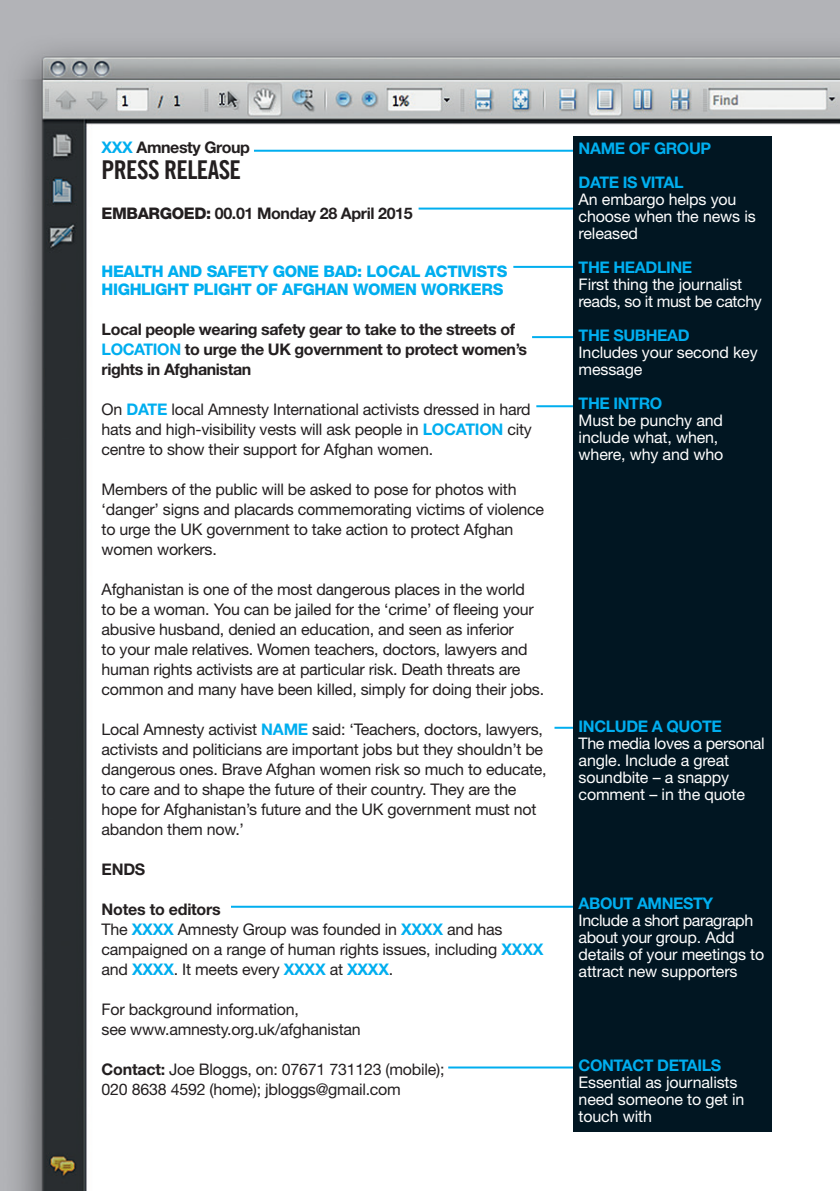
<style>
.page{position:relative;width:840px;height:1191px;background:#fff}
.page>*{position:absolute;margin:0;border:0;box-sizing:border-box;transform-origin:0 0}
.t1{font:26px "Amnesty Trade Gothic Bd Cn 20";letter-spacing:-.025em;color:#231f20}
.t2{font:16px/20px "Helvetica Neue LT Pro";letter-spacing:-.015em;color:#231f20}
.t3{font:16px/17px "Helvetica Neue LT Pro";letter-spacing:-.01em;color:#fff}
.t4{font:700 16px/20px "Helvetica Neue LT Pro";letter-spacing:-.025em;color:#231f20}
.t5{font:700 16px/34px "Helvetica Neue LT Pro";letter-spacing:-.025em;color:#00aeef}
.t6{font:800 16px/18px "Helvetica Neue LT Pro";letter-spacing:-.025em;color:#00aeef}
.s1{color:#00aeef}
.s2{font-weight:800}
.s3{font-weight:700;color:#00aeef}
.s4{font-weight:700}
</style>
<div class="page">
<div style="left:0;top:0;width:839px;height:1191px;background:#b2b3b7"></div>
<img style="left:17px;top:47px;width:822px;height:1144px">
<hr style="left:254px;top:150px;width:318px;height:2px;background:#00aeef">
<hr style="left:513px;top:266px;width:59px;height:2px;background:#00aeef">
<hr style="left:531px;top:336px;width:41px;height:2px;background:#00aeef">
<hr style="left:448px;top:1066px;width:124px;height:2px;background:#00aeef">
<hr style="left:536px;top:405px;width:36px;height:2px;background:#00aeef">
<svg style="left:554px;top:727px;width:18px;height:2px"></svg>
<hr style="left:231px;top:905px;width:341px;height:2px;background:#00aeef">
<hr style="left:418px;top:207px;width:154px;height:2px;background:#00aeef">
<div style="left:572px;top:137px;width:199px;height:995px;background:#011622"></div>
<p class="t4" style="left:101px;top:137px;width:150px"><span class="s1">XXX</span> Amnesty Group</p>
<h1 class="t1" style="left:101px;top:154px;width:141px">PRESS RELEASE</h1>
<p class="t4" style="left:101px;top:203px;width:312px"><span class="s2">EMBARGOED:</span> 00.01 Monday 28 April 2015</p>
<p class="t6" style="left:101px;top:262px;width:407px">HEALTH AND SAFETY GONE BAD: LOCAL ACTIVISTS<br>HIGHLIGHT PLIGHT OF AFGHAN WOMEN WORKERS</p>
<p class="t4" style="left:101px;top:319px;width:427px">Local people wearing safety gear to take to the streets of<br><span class="s1">LOCATION</span> to urge the UK government to protect women’s rights in Afghanistan</p>
<p class="t2" style="left:101px;top:399px;width:431px;text-align:justify">On <span class="s3">DATE</span> local Amnesty International activists dressed in hard hats and high-visibility vests will ask people in <span class="s3">LOCATION</span> city centre to show their support for Afghan women.</p>
<p class="t2" style="left:101px;top:479px;width:444px">Members of the public will be asked to pose for photos with ‘danger’ signs and placards commemorating victims of violence to urge the UK government to take action to protect Afghan women workers.</p>
<p class="t2" style="left:101px;top:579px;width:444px">Afghanistan is one of the most dangerous places in the world<br>to be a woman. You can be jailed for the ‘crime’ of fleeing your abusive husband, denied an education, and seen as inferior<br>to your male relatives. Women teachers, doctors, lawyers and human rights activists are at particular risk. Death threats are common and many have been killed, simply for doing their jobs.</p>
<p class="t2" style="left:101px;top:719px;width:446px">Local Amnesty activist <span class="s3">NAME</span> said: ‘Teachers, doctors, lawyers, activists and politicians are important jobs but they shouldn’t be dangerous ones. Brave Afghan women risk so much to educate, to care and to shape the future of their country. They are the hope for Afghanistan’s future and the UK government must not abandon them now.’</p>
<p class="t4" style="left:101px;top:859px;width:45px">ENDS</p>
<p class="t2" style="left:101px;top:899px;width:443px"><span class="s4">Notes to editors<br></span>The <span class="s3">XXXX</span> Amnesty Group was founded in <span class="s3">XXXX</span> and has campaigned on a range of human rights issues, including <span class="s3">XXXX </span>and <span class="s3">XXXX</span>. It meets every <span class="s3">XXXX</span> at <span class="s3">XXXX</span>.</p>
<p class="t2" style="left:101px;top:999px;width:260px">For background information,<br>see www.amnesty.org.uk/afghanistan</p>
<p class="t2" style="left:101px;top:1059px;width:344px"><span class="s4">Contact:</span> Joe Bloggs, on: 07671 731123 (mobile);<br>020 8638 4592 (home); jbloggs@gmail.com</p>
<p class="t5" style="left:578px;top:131px;width:134px">NAME OF GROUP<br>DATE IS VITAL</p>
<p class="t3" style="left:578px;top:190px;width:178px">An embargo helps you choose when the news is released</p>
<p class="t5" style="left:578px;top:250px;width:115px">THE HEADLINE</p>
<p class="t3" style="left:578px;top:275px;width:185px">First thing the journalist reads, so it must be catchy</p>
<p class="t5" style="left:578px;top:318px;width:112px">THE SUBHEAD</p>
<p class="t3" style="left:578px;top:343px;width:180px">Includes your second key message</p>
<p class="t5" style="left:578px;top:386px;width:85px">THE INTRO</p>
<p class="t3" style="left:578px;top:411px;width:146px">Must be punchy and include what, when, where, why and who</p>
<p class="t5" style="left:578px;top:709px;width:145px">INCLUDE A QUOTE</p>
<p class="t3" style="left:578px;top:734px;width:187px">The media loves a personal angle. Include a great soundbite – a snappy comment – in the quote</p>
<p class="t5" style="left:578px;top:886px;width:136px">ABOUT AMNESTY</p>
<p class="t3" style="left:578px;top:911px;width:187px">Include a short paragraph about your group. Add details of your meetings to attract new supporters</p>
<p class="t5" style="left:578px;top:1048px;width:144px">CONTACT DETAILS</p>
<p class="t3" style="left:578px;top:1073px;width:167px">Essential as journalists need someone to get in touch with</p>
</div>
